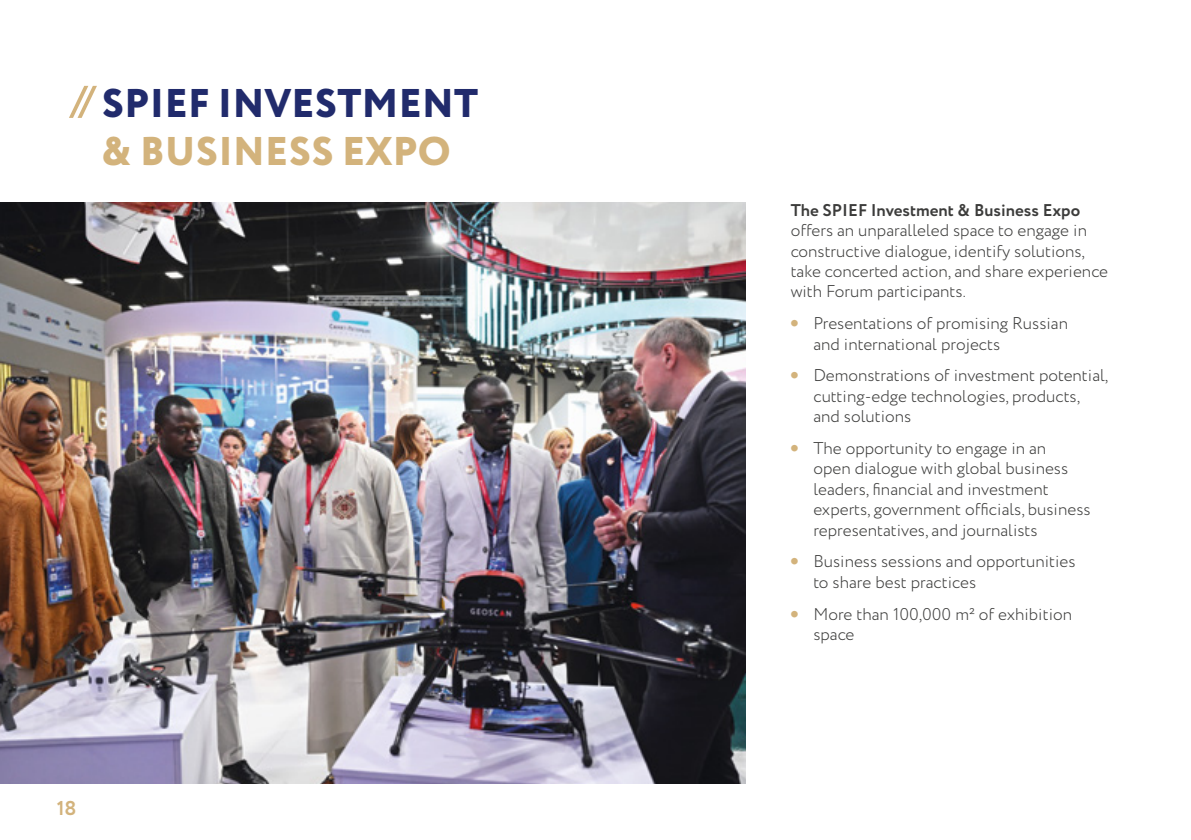
<style>
.page{position:relative;width:1191px;height:840px;background:#fff}
.page>*{position:absolute;margin:0;border:0;box-sizing:border-box;transform-origin:0 0}
.t1{font:800 40px "Circe";letter-spacing:.01em;color:#212b6c}
.t2{font:800 40px "Circe";letter-spacing:.01em;color:#d3b37c}
.t3{font:700 20px "Circe";color:#d3b37c}
.t4{font:300 17px/20.4px "Circe";color:#3c3c3b}
.t5{font:700 17px "Circe";color:#3c3c3b}
.s1{font-weight:800;font-size:22px;color:#d3b37c}
</style>
<div class="page">
<svg style="left:69px;top:86px;width:28px;height:32px"></svg>
<img style="left:0;top:202px;width:745px;height:580px">
<h1 class="t1" style="left:102px;top:76px;width:378px">SPIEF INVESTMENT</h1>
<h1 class="t2" style="left:101px;top:124px;width:351px">&amp; BUSINESS EXPO</h1>
<p class="t3" style="left:57px;top:794px;width:21px">18</p>
<p class="t5" style="left:790px;top:198px;width:291px">The SPIEF Investment &amp; Business Expo</p>
<p class="t4" style="left:790px;top:220px;width:319px">offers an unparalleled space to engage in constructive dialogue, identify solutions, take concerted action, and share experience with Forum participants.</p>
<p class="t4" style="left:813px;top:313px;width:256px;text-indent:-23px"><span class="s1">•</span> Presentations of promising Russian and international projects</p>
<p class="t4" style="left:813px;top:365px;width:296px;text-indent:-23px"><span class="s1">•</span> Demonstrations of investment potential, cutting-edge technologies, products, and solutions</p>
<p class="t4" style="left:813px;top:438px;width:279px;text-indent:-23px"><span class="s1">•</span> The opportunity to engage in an<br>open dialogue with global business leaders, financial and investment experts, government officials, business representatives, and journalists</p>
<p class="t4" style="left:813px;top:551px;width:264px;text-indent:-23px"><span class="s1">•</span> Business sessions and opportunities to share best practices</p>
<p class="t4" style="left:813px;top:603px;width:260px;text-indent:-23px"><span class="s1">•</span> More than 100,000 m² of exhibition space</p>
</div>
